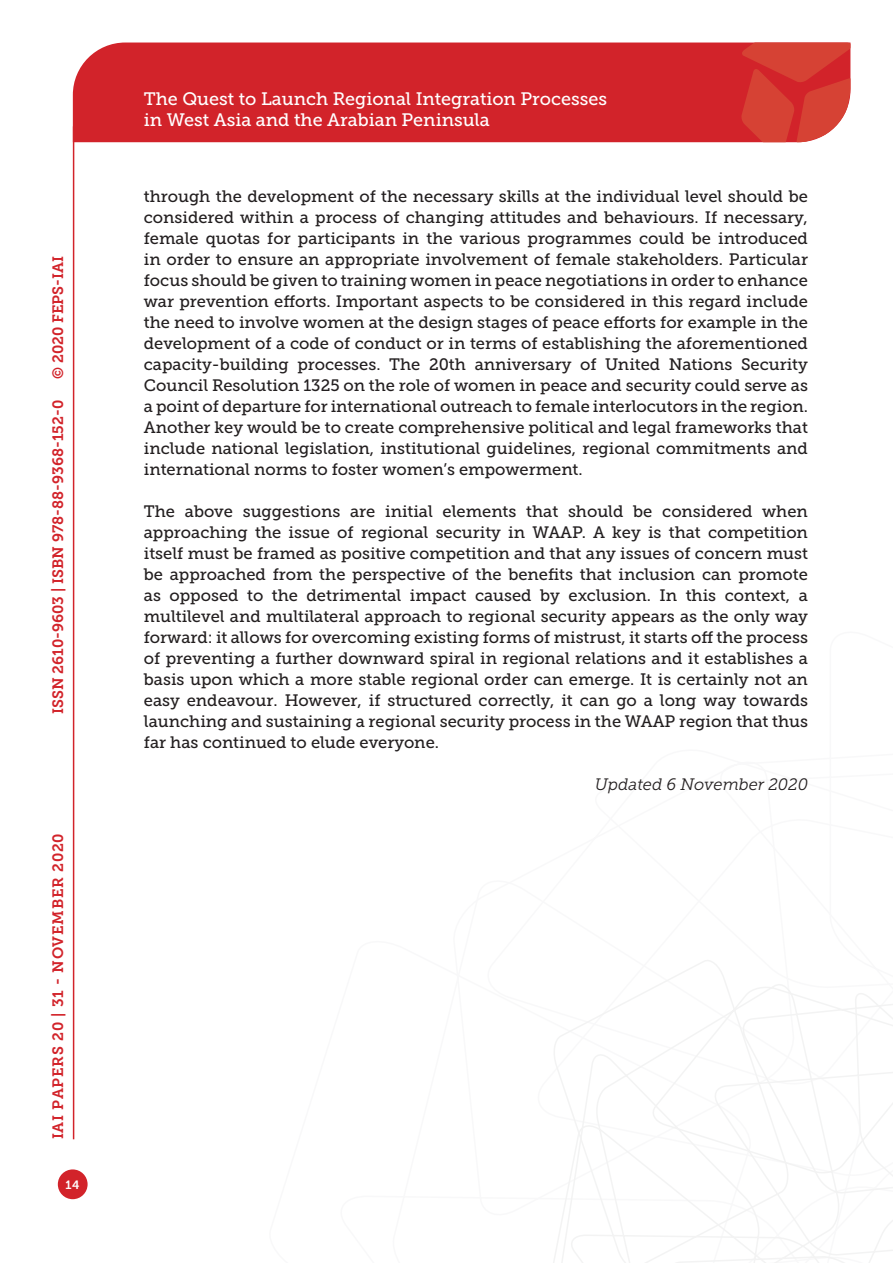
<style>
.page{position:relative;width:893px;height:1263px;background:#fff}
.page>*{position:absolute;margin:0;border:0;box-sizing:border-box;transform-origin:0 0}
.t1{font:18px/21.6px "Museo Slab 500";color:#fff}
.Testo{font:16.5px/21px "Museo Slab 500";color:#231f20;text-align:justify}
.Testo-2{font:italic 16.5px "Museo Slab 300";color:#231f20}
.t2{font:15px "Museo Slab 700";color:#d2232a}
.t3{font:15px "Museo Slab 700";letter-spacing:.05em;color:#d2232a}
.t4{font:12px "Museo Slab 700";color:#fff}
</style>
<div class="page">
<svg style="left:553px;top:960px;width:340px;height:303px"></svg>
<div style="left:73px;top:43px;width:668px;height:99px;background:#d2232a"></div>
<svg style="left:741px;top:43px;width:109px;height:99px;background:#d6433b"></svg>
<div style="left:58px;top:1169px;width:30px;height:30px;background:#d2232a;border-radius:50%"></div>
<hr style="left:73px;top:126px;width:1px;height:1013px;background:#d2232a">
<p class="t2" style="left:50px;top:379px;width:125px;rotate:-90deg">© 2020 FEPS-IAI</p>
<p class="t2" style="left:49px;top:714px;width:316px;rotate:-90deg">ISSN 2610-9603 | ISBN 978-88-9368-152-0</p>
<p class="t3" style="left:50px;top:1139px;width:308px;rotate:-90deg">IAI PAPERS 20 | 31 - NOVEMBER 2020</p>
<p class="t4" style="left:66px;top:1178px;width:16px">14</p>
<p class="t1" style="left:144px;top:88px;width:465px">The Quest to Launch Regional Integration Processes in West Asia and the Arabian Peninsula</p>
<p class="Testo" style="left:144px;top:186px;width:666px">through the development of the necessary skills at the individual level should be considered within a process of changing attitudes and behaviours. If necessary, female quotas for participants in the various programmes could be introduced in order to ensure an appropriate involvement of female stakeholders. Particular focus should be given to training women in peace negotiations in order to enhance war prevention efforts. Important aspects to be considered in this regard include the need to involve women at the design stages of peace efforts for example in the development of a code of conduct or in terms of establishing the aforementioned capacity-building processes. The 20th anniversary of United Nations Security Council Resolution 1325 on the role of women in peace and security could serve as a point of departure for international outreach to female interlocutors in the region.<br>Another key would be to create comprehensive political and legal frameworks that include national legislation, institutional guidelines, regional commitments and international norms to foster women’s empowerment.</p>
<p class="Testo" style="left:144px;top:501px;width:666px">The above suggestions are initial elements that should be considered when approaching the issue of regional security in WAAP. A key is that competition itself must be framed as positive competition and that any issues of concern must be approached from the perspective of the benefits that inclusion can promote as opposed to the detrimental impact caused by exclusion. In this context, a multilevel and multilateral approach to regional security appears as the only way forward: it allows for overcoming existing forms of mistrust, it starts off the process of preventing a further downward spiral in regional relations and it establishes a basis upon which a more stable regional order can emerge. It is certainly not an easy endeavour. However, if structured correctly, it can go a long way towards launching and sustaining a regional security process in the WAAP region that thus far has continued to elude everyone.</p>
<p class="Testo-2" style="left:595px;top:775px;width:215px">Updated 6 November 2020</p>
</div>
